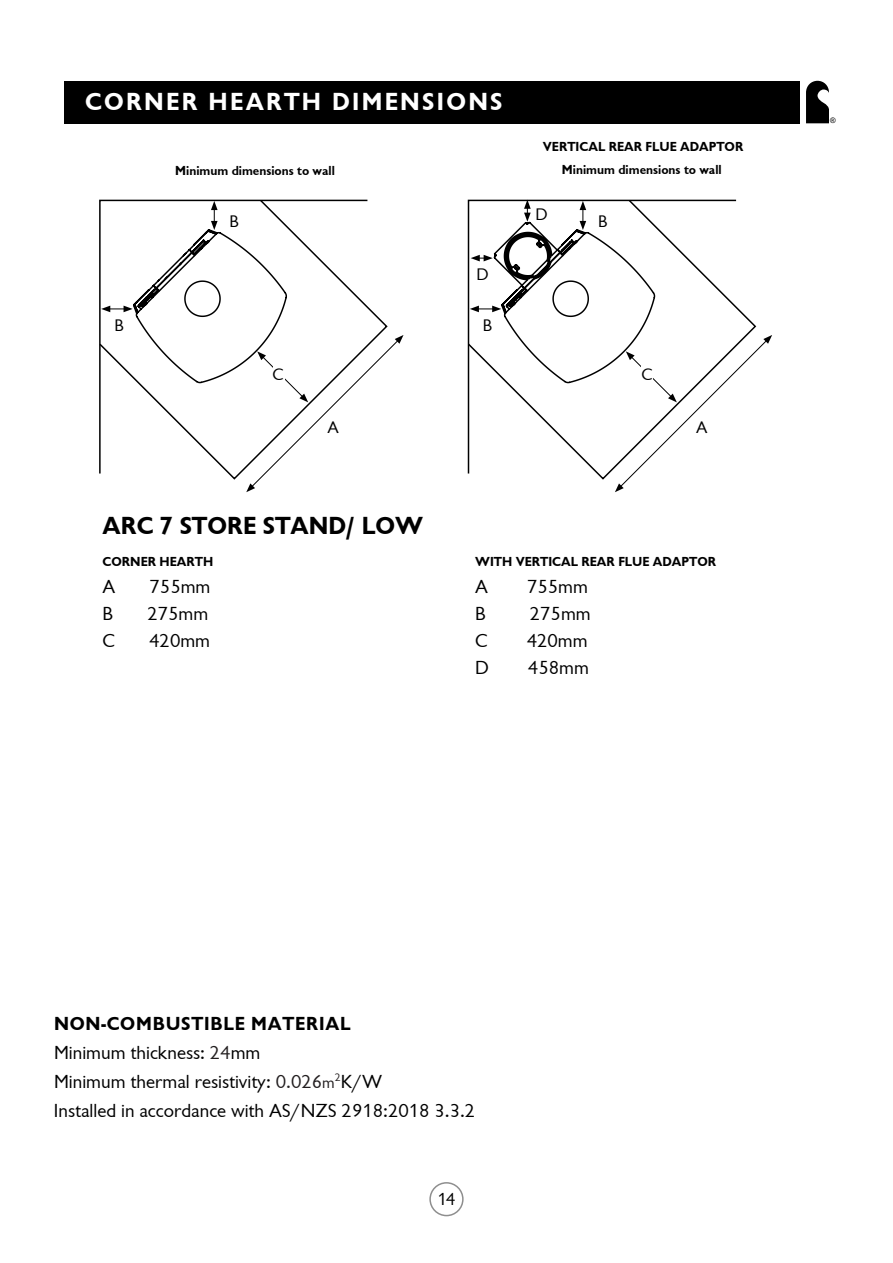
<style>
.page{position:relative;width:893px;height:1263px;background:#fff}
.page>*{position:absolute;margin:0;border:0;box-sizing:border-box;transform-origin:0 0}
.Page_Title_contents{font:700 25.5px "Sharp";letter-spacing:.09em;color:#fff}
.Paragraph_Style_3{font:700 25.5px "Sharp";color:#000}
.Paragraph_Style_3-2{font:19.5px "Sharp";color:#000}
.Paragraph_Style_3-3{font:700 19.5px "Sharp";letter-spacing:.04em;color:#000}
.t1{font:18px "Sharp";color:#000}
.annotations{font:17.25px "Sharp";color:#000}
.Paragraph_Style_3-4{font:700 13.5px "Sharp";color:#000}
.t2{font:7.5px "Arial";color:#000}
.s1{color:#231f20}
.s2{font-size:16.5px;color:#231f20}
</style>
<div class="page">
<div style="left:429px;top:1182px;width:35px;height:34px;border:2px solid #8e8e8e;border-radius:50%"></div>
<div style="left:64px;top:81px;width:735px;height:42px;background:#000"></div>
<svg style="left:806px;top:81px;width:23px;height:42px"></svg>
<svg style="left:101px;top:201px;width:303px;height:291px"></svg>
<svg style="left:470px;top:200px;width:302px;height:292px"></svg>
<p class="Page_Title_contents" style="left:85px;top:87px;width:419px">CORNER HEARTH DIMENSIONS</p>
<p class="Paragraph_Style_3-4" style="left:543px;top:139px;width:202px">VERTICAL REAR FLUE ADAPTOR</p>
<p class="Paragraph_Style_3-4" style="left:175px;top:163px;width:161px">Minimum dimensions to wall</p>
<p class="Paragraph_Style_3-4" style="left:562px;top:162px;width:161px">Minimum dimensions to wall</p>
<p class="annotations" style="left:230px;top:211px;width:11px">B</p>
<p class="annotations" style="left:535px;top:205px;width:14px">D</p>
<p class="annotations" style="left:598px;top:211px;width:11px">B</p>
<p class="annotations" style="left:477px;top:264px;width:14px">D</p>
<p class="annotations" style="left:114px;top:315px;width:11px">B</p>
<p class="annotations" style="left:483px;top:315px;width:11px">B</p>
<p class="annotations" style="left:273px;top:365px;width:13px">C</p>
<p class="annotations" style="left:641px;top:365px;width:13px">C</p>
<p class="annotations" style="left:328px;top:417px;width:13px">A</p>
<p class="annotations" style="left:696px;top:417px;width:13px">A</p>
<p class="Paragraph_Style_3" style="left:103px;top:511px;width:322px">ARC 7 STORE STAND/ LOW</p>
<p class="Paragraph_Style_3-4" style="left:103px;top:554px;width:112px">CORNER HEARTH</p>
<p class="Paragraph_Style_3-2" style="left:103px;top:576px;width:14px">A</p>
<p class="Paragraph_Style_3-2" style="left:150px;top:576px;width:62px">755mm</p>
<p class="Paragraph_Style_3-2" style="left:103px;top:603px;width:12px">B</p>
<p class="Paragraph_Style_3-2" style="left:147px;top:603px;width:62px">275mm</p>
<p class="Paragraph_Style_3-2" style="left:103px;top:630px;width:14px">C</p>
<p class="Paragraph_Style_3-2" style="left:149px;top:630px;width:62px">420mm</p>
<p class="Paragraph_Style_3-4" style="left:475px;top:554px;width:242px">WITH VERTICAL REAR FLUE ADAPTOR</p>
<p class="Paragraph_Style_3-2" style="left:475px;top:576px;width:14px">A</p>
<p class="Paragraph_Style_3-2" style="left:527px;top:576px;width:62px">755mm</p>
<p class="Paragraph_Style_3-2" style="left:475px;top:603px;width:12px">B</p>
<p class="Paragraph_Style_3-2" style="left:530px;top:603px;width:62px">275mm</p>
<p class="Paragraph_Style_3-2" style="left:475px;top:630px;width:14px">C</p>
<p class="Paragraph_Style_3-2" style="left:527px;top:630px;width:62px">420mm</p>
<p class="Paragraph_Style_3-2" style="left:475px;top:657px;width:15px">D</p>
<p class="Paragraph_Style_3-2" style="left:528px;top:657px;width:62px">458mm</p>
<p class="t2" style="left:830px;top:116px;width:7px">®</p>
<p class="Paragraph_Style_3-3" style="left:54px;top:1012px;width:298px">NON-COMBUSTIBLE MATERIAL</p>
<p class="Paragraph_Style_3-2" style="left:54px;top:1041px;width:208px">Minimum thickness: <span class="s1">24</span>mm</p>
<p class="Paragraph_Style_3-2" style="left:54px;top:1070px;width:330px">Minimum thermal resistivity: <span class="s1">0.026</span><span class="s2">m</span><sup>2</sup>K/W</p>
<p class="Paragraph_Style_3-2" style="left:54px;top:1099px;width:423px">Installed in accordance with AS/NZS 2918:2018 3.3.2</p>
<p class="t1" style="left:437px;top:1188px;width:19px">14</p>
</div>
